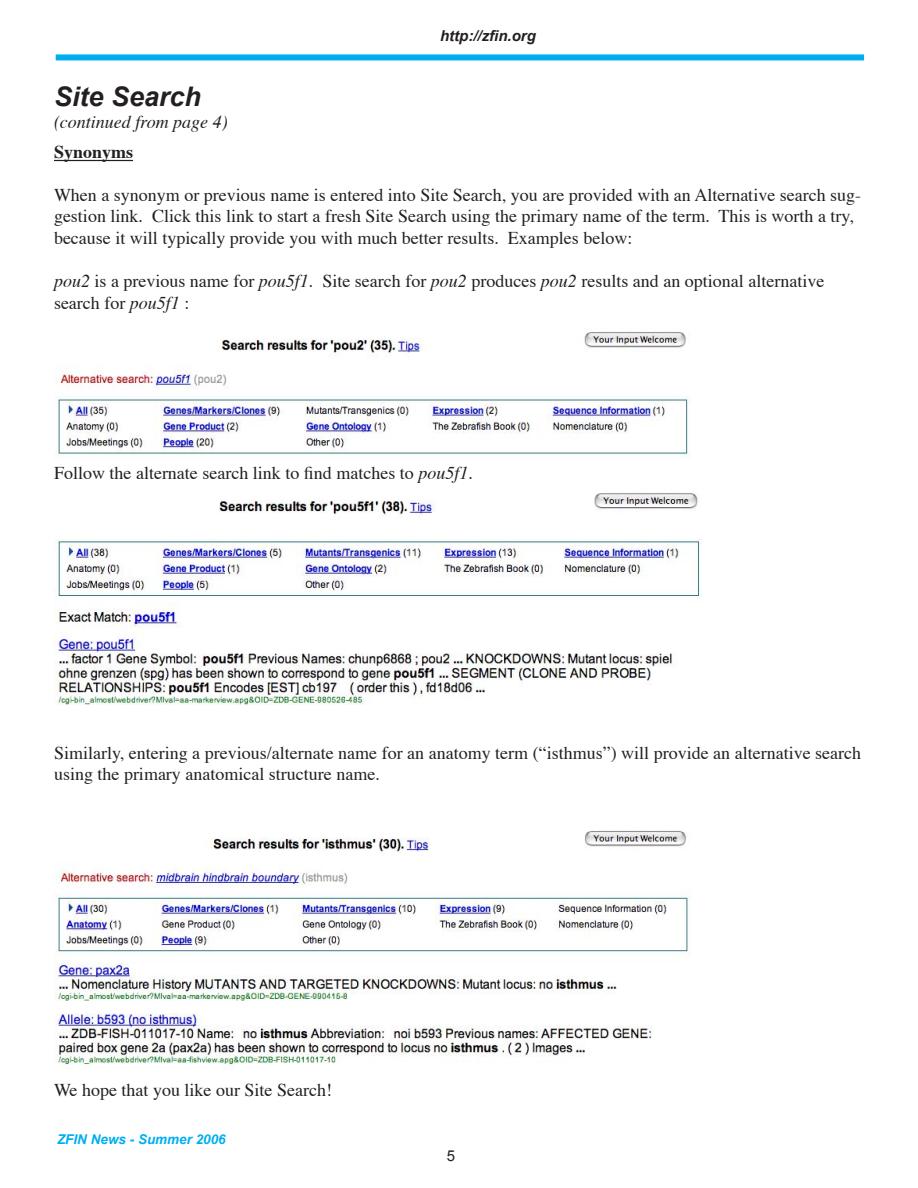
<style>
.page{position:relative;width:918px;height:1188px;background:#fff}
.page>*{position:absolute;margin:0;border:0;box-sizing:border-box;transform-origin:0 0}
.t1{font:italic 700 27px "Arial";color:#231f20}
.t2{font:18px/21.6px "Times";color:#231f20}
.t3{font:italic 18px "Times";color:#231f20}
.t4{font:700 18px "Times";color:#231f20}
.t5{font:italic 700 15px "Arial";color:#231f20}
.t6{font:15px "Arial";color:#231f20}
.t7{font:italic 700 13.5px "Arial";color:#00aeef}
.s1{font-style:italic}
</style>
<div class="page">
<div style="left:56px;top:54px;width:808px;height:6px;background:#00aeef"></div>
<hr style="left:54px;top:160px;width:79px;height:1px;background:#231f20">
<img style="left:55px;top:332px;width:635px;height:123px">
<img style="left:54px;top:493px;width:648px;height:212px">
<img style="left:54px;top:831px;width:637px;height:236px">
<p class="t1" style="left:54px;top:81px;width:149px">Site Search</p>
<p class="t3" style="left:54px;top:106px;width:175px">(continued from page 4)</p>
<p class="t5" style="left:440px;top:27px;width:97px">http://zfin.org</p>
<p class="t4" style="left:54px;top:134px;width:81px">Synonyms</p>
<p class="t2" style="left:54px;top:182px;width:809px">When a synonym or previous name is entered into Site Search, you are provided with an Alternative search sug&shy;gestion link. Click this link to start a fresh Site Search using the primary name of the term. This is worth a try, because it will typically provide you with much better results. Examples below:</p>
<p class="t2" style="left:54px;top:269px;width:772px"><span class="s1">pou2</span> is a previous name for <span class="s1">pou5f1</span>. Site search for <span class="s1">pou2</span> produces <span class="s1">pou2</span> results and an optional alternative search for <span class="s1">pou5f1</span> :</p>
<p class="t2" style="left:54px;top:461px;width:420px">Follow the alternate search link to find matches to <span class="s1">pou5f1</span>.</p>
<p class="t2" style="left:54px;top:740px;width:809px">Similarly, entering a previous/alternate name for an anatomy term (“isthmus”) will provide an alternative search using the primary anatomical structure name.</p>
<p class="t2" style="left:54px;top:1077px;width:280px">We hope that you like our Site Search!</p>
<p class="t7" style="left:57px;top:1132px;width:170px">ZFIN News - Summer 2006</p>
<p class="t6" style="left:447px;top:1148px;width:10px">5</p>
</div>
